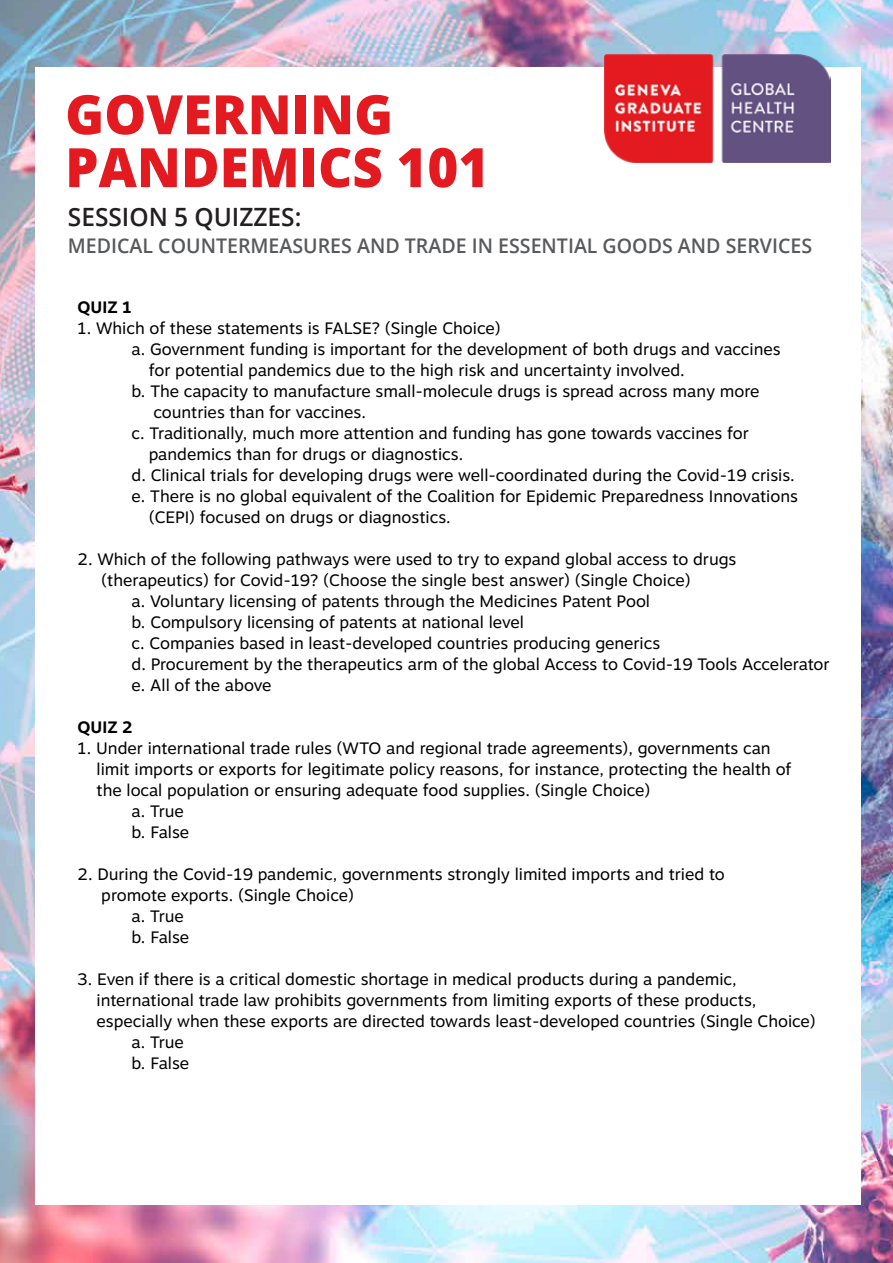
<style>
.page{position:relative;width:893px;height:1263px;background:#fff}
.page>*{position:absolute;margin:0;border:0;box-sizing:border-box;transform-origin:0 0}
.t1{font:800 54.3px/52.9px "Open Sans";color:#e31b21}
.t2{font:600 25.2px "Open Sans";color:#231f20}
.t3{font:600 20.1px "Open Sans";color:#58595b}
.t4{font:16.5px "Motiva Sans";color:#000}
.t5{font:700 16.5px "Motiva Sans";color:#000}
</style>
<div class="page">
<img style="left:0;top:0;width:893px;height:1263px">
<div style="left:35px;top:67px;width:825px;height:1138px;background:#fff"></div>
<img style="left:604px;top:54px;width:226px;height:109px">
<h1 class="t1" style="left:65px;top:85px;width:426px">GOVERNING<br>PANDEMICS 101</h1>
<h2 class="t2" style="left:68px;top:199px;width:235px">SESSION 5 QUIZZES:</h2>
<p class="t3" style="left:68px;top:232px;width:746px">MEDICAL COUNTERMEASURES AND TRADE IN ESSENTIAL GOODS AND SERVICES</p>
<p class="t5" style="left:78px;top:295px;width:56px">QUIZ 1</p>
<p class="t4" style="left:78px;top:316px;width:425px">1. Which of these statements is FALSE? (Single Choice)</p>
<p class="t4" style="left:132px;top:337px;width:651px">a. Government funding is important for the development of both drugs and vaccines</p>
<p class="t4" style="left:149px;top:358px;width:537px">for potential pandemics due to the high risk and uncertainty involved.</p>
<p class="t4" style="left:132px;top:379px;width:629px">b. The capacity to manufacture small-molecule drugs is spread across many more</p>
<p class="t4" style="left:154px;top:400px;width:214px">countries than for vaccines.</p>
<p class="t4" style="left:132px;top:421px;width:619px">c. Traditionally, much more attention and funding has gone towards vaccines for</p>
<p class="t4" style="left:149px;top:442px;width:316px">pandemics than for drugs or diagnostics.</p>
<p class="t4" style="left:132px;top:463px;width:665px">d. Clinical trials for developing drugs were well-coordinated during the Covid-19 crisis.</p>
<p class="t4" style="left:132px;top:484px;width:668px">e. There is no global equivalent of the Coalition for Epidemic Preparedness Innovations</p>
<p class="t4" style="left:149px;top:505px;width:303px">(CEPI) focused on drugs or diagnostics.</p>
<p class="t4" style="left:78px;top:547px;width:660px">2. Which of the following pathways were used to try to expand global access to drugs</p>
<p class="t4" style="left:101px;top:568px;width:591px">(therapeutics) for Covid-19? (Choose the single best answer) (Single Choice)</p>
<p class="t4" style="left:132px;top:589px;width:520px">a. Voluntary licensing of patents through the Medicines Patent Pool</p>
<p class="t4" style="left:132px;top:610px;width:394px">b. Compulsory licensing of patents at national level</p>
<p class="t4" style="left:132px;top:631px;width:530px">c. Companies based in least-developed countries producing generics</p>
<p class="t4" style="left:132px;top:652px;width:700px">d. Procurement by the therapeutics arm of the global Access to Covid-19 Tools Accelerator</p>
<p class="t4" style="left:132px;top:673px;width:141px">e. All of the above</p>
<p class="t5" style="left:78px;top:715px;width:56px">QUIZ 2</p>
<p class="t4" style="left:78px;top:736px;width:695px">1. Under international trade rules (WTO and regional trade agreements), governments can</p>
<p class="t4" style="left:97px;top:757px;width:696px">limit imports or exports for legitimate policy reasons, for instance, protecting the health of</p>
<p class="t4" style="left:97px;top:778px;width:556px">the local population or ensuring adequate food supplies. (Single Choice)</p>
<p class="t4" style="left:132px;top:799px;width:54px">a. True</p>
<p class="t4" style="left:132px;top:820px;width:59px">b. False</p>
<p class="t4" style="left:78px;top:862px;width:649px">2. During the Covid-19 pandemic, governments strongly limited imports and tried to</p>
<p class="t4" style="left:101px;top:883px;width:254px">promote exports. (Single Choice)</p>
<p class="t4" style="left:132px;top:904px;width:54px">a. True</p>
<p class="t4" style="left:132px;top:925px;width:59px">b. False</p>
<p class="t4" style="left:78px;top:967px;width:661px">3. Even if there is a critical domestic shortage in medical products during a pandemic,</p>
<p class="t4" style="left:97px;top:988px;width:661px">international trade law prohibits governments from limiting exports of these products,</p>
<p class="t4" style="left:97px;top:1009px;width:721px">especially when these exports are directed towards least-developed countries (Single Choice)</p>
<p class="t4" style="left:132px;top:1030px;width:54px">a. True</p>
<p class="t4" style="left:132px;top:1051px;width:59px">b. False</p>
</div>
